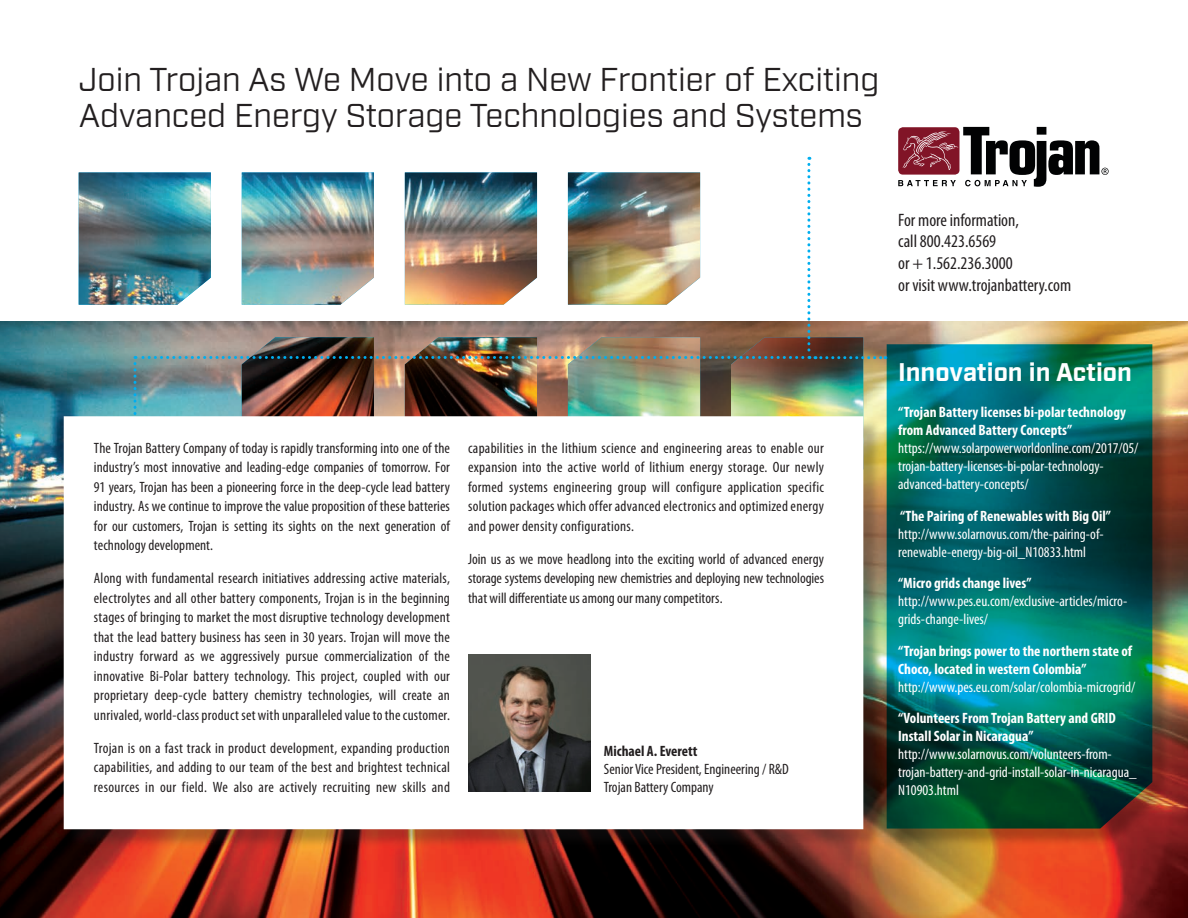
<style>
.page{position:relative;width:1188px;height:918px;background:#fff}
.page>*{position:absolute;margin:0;border:0;box-sizing:border-box;transform-origin:0 0}
.t1{font:33px/36px "Industry";color:#231f20}
.t2{font:700 25.5px "Industry";color:#fff}
.t3{font:condensed 18px/21.6px "Myriad Pro";color:#231f20}
.t4{font:condensed 15px/19.5px "Myriad Pro";letter-spacing:.01em;color:#231f20;text-align:justify}
.t5{font:condensed 15px/18px "Myriad Pro";color:#fff}
.t6{font:700 condensed 15px/18px "Myriad Pro";color:#fff}
.t7{font:700 condensed 15px "Myriad Pro";color:#231f20}
</style>
<div class="page">
<img style="left:0;top:321px;width:1188px;height:597px">
<img style="left:79px;top:172px;width:55px;height:244px">
<div style="left:66px;top:419px;width:816px;height:429px;background:#231f20;opacity:.3"></div>
<svg style="left:64px;top:416px;width:799px;height:413px"></svg>
<img style="left:134px;top:157px;width:752px;height:269px">
<img style="left:468px;top:655px;width:123px;height:137px">
<div style="left:889px;top:347px;width:282px;height:500px;background:#231f20;opacity:.3"></div>
<svg style="left:887px;top:344px;width:265px;height:485px"></svg>
<svg style="left:898px;top:127px;width:211px;height:60px"></svg>
<h1 class="t1" style="left:79px;top:62px;width:802px">Join Trojan As We Move into a New Frontier of Exciting<br>Advanced Energy Storage Technologies and Systems</h1>
<p class="t4" style="left:94px;top:438px;width:358px">The Trojan Battery Company of today is rapidly transforming into one of the industry’s most innovative and leading-edge companies of tomorrow. For 91 years, Trojan has been a pioneering force in the deep-cycle lead battery industry. As we continue to improve the value proposition of these batteries for our customers, Trojan is setting its sights on the next generation of technology development.</p>
<p class="t4" style="left:94px;top:568px;width:358px">Along with fundamental research initiatives addressing active materials, electrolytes and all other battery components, Trojan is in the beginning stages of bringing to market the most disruptive technology development that the lead battery business has seen in 30 years. Trojan will move the industry forward as we aggressively pursue commercialization of the innovative Bi-Polar battery technology. This project, coupled with our proprietary deep-cycle battery chemistry technologies, will create an unrivaled, world-class product set with unparalleled value to the customer.</p>
<p class="t4" style="left:94px;top:738px;width:358px">Trojan is on a fast track in product development, expanding production capabilities, and adding to our team of the best and brightest technical resources in our field. We also are actively recruiting new skills and</p>
<p class="t4" style="left:468px;top:438px;width:358px">capabilities in the lithium science and engineering areas to enable our expansion into the active world of lithium energy storage. Our newly formed systems engineering group will configure application specific solution packages which offer advanced electronics and optimized energy and power density configurations.</p>
<p class="t4" style="left:468px;top:549px;width:358px">Join us as we move headlong into the exciting world of advanced energy storage systems developing new chemistries and deploying new technologies that will differentiate us among our many competitors.</p>
<p class="t7" style="left:604px;top:741px;width:95px">Michael A. Everett</p>
<p class="t4" style="left:604px;top:760px;width:186px;line-height:18px">Senior Vice President, Engineering / R&amp;D<br>Trojan Battery Company</p>
<p class="t3" style="left:898px;top:209px;width:174px">For more information,<br>call 800.423.6569<br>or + 1.562.236.3000<br>or visit www.trojanbattery.com</p>
<h2 class="t2" style="left:898px;top:357px;width:235px">Innovation in Action</h2>
<p class="t6" style="left:898px;top:403px;width:229px">“Trojan Battery licenses bi-polar technology from Advanced Battery Concepts”</p>
<p class="t5" style="left:898px;top:439px;width:242px">https://www.solarpowerworldonline.com/2017/05/ trojan-battery-licenses-bi-polar-technology&shy;advanced-battery-concepts/</p>
<p class="t6" style="left:900px;top:506px;width:212px">“The Pairing of Renewables with Big Oil”</p>
<p class="t5" style="left:898px;top:525px;width:207px">http://www.solarnovus.com/the-pairing-of&shy;renewable-energy-big-oil_N10833.html</p>
<p class="t6" style="left:898px;top:574px;width:135px">“Micro grids change lives”</p>
<p class="t5" style="left:898px;top:592px;width:231px">http://www.pes.eu.com/exclusive-articles/micro&shy;grids-change-lives/</p>
<p class="t6" style="left:898px;top:641px;width:235px">“Trojan brings power to the northern state of<br>Choco, located in western Colombia”</p>
<p class="t5" style="left:898px;top:678px;width:239px">http://www.pes.eu.com/solar/colombia-microgrid/</p>
<p class="t6" style="left:898px;top:709px;width:219px">“Volunteers From Trojan Battery and GRID<br>Install Solar in Nicaragua”</p>
<p class="t5" style="left:898px;top:745px;width:240px">http://www.solarnovus.com/volunteers-from&shy;trojan-battery-and-grid-install-solar-in-nicaragua_<br>N10903.html</p>
</div>
